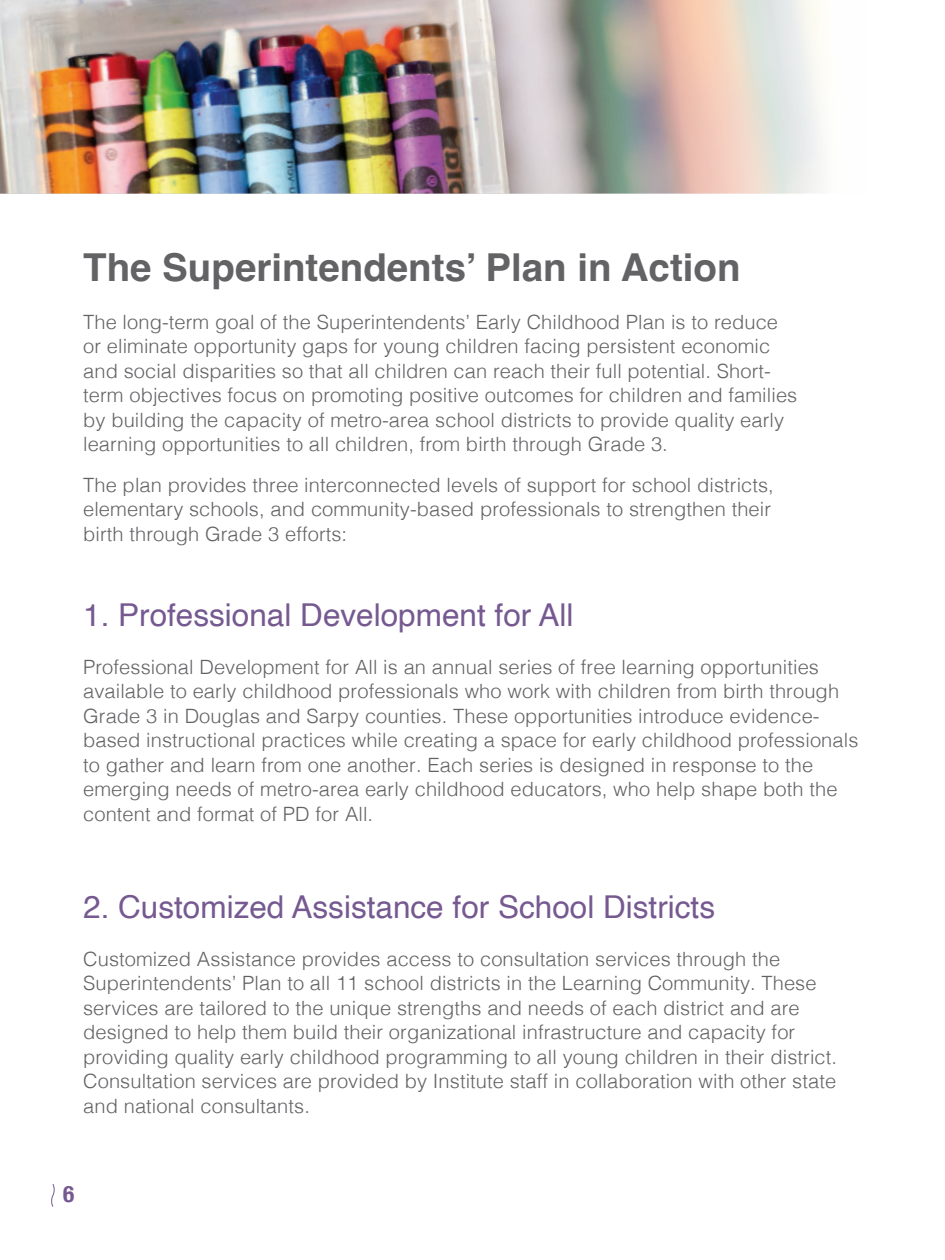
<style>
.page{position:relative;width:945px;height:1260px;background:#fff}
.page>*{position:absolute;margin:0;border:0;box-sizing:border-box;transform-origin:0 0}
.t1{font:700 38.5px "Helvetica";color:#636366}
.t2{font:31.5px "Helvetica";color:#755990}
.t3{font:700 condensed 22.75px "Helvetica Neue";color:#755990}
.t4{font:300 19.6px/24.5px "Helvetica";letter-spacing:.005em;color:#636366}
</style>
<div class="page">
<svg style="left:51px;top:1184px;width:4px;height:23px"></svg>
<img style="left:0;top:0;width:820px;height:194px">
<h1 class="t1" style="left:83px;top:244px;width:659px">The Superintendents’ Plan in Action</h1>
<p class="t4" style="left:83px;top:308px;width:716px">The long-term goal of the Superintendents’ Early Childhood Plan is to reduce or eliminate opportunity gaps for young children facing persistent economic and social disparities so that all children can reach their full potential. Short&shy;term objectives focus on promoting positive outcomes for children and families by building the capacity of metro-area school districts to provide quality early learning opportunities to all children, from birth through Grade 3.</p>
<p class="t4" style="left:83px;top:471px;width:692px">The plan provides three interconnected levels of support for school districts, elementary schools, and community-based professionals to strengthen their birth through Grade 3 efforts:</p>
<h2 class="t2" style="left:83px;top:590px;width:492px">1. Professional Development for All</h2>
<p class="t4" style="left:83px;top:653px;width:777px">Professional Development for All is an annual series of free learning opportunities available to early childhood professionals who work with children from birth through Grade 3 in Douglas and Sarpy counties. These opportunities introduce evidence&shy;based instructional practices while creating a space for early childhood professionals to gather and learn from one another. Each series is designed in response to the emerging needs of metro-area early childhood educators, who help shape both the content and format of PD for All.</p>
<h2 class="t2" style="left:83px;top:883px;width:633px">2. Customized Assistance for School Districts</h2>
<p class="t4" style="left:83px;top:945px;width:755px">Customized Assistance provides access to consultation services through the Superintendents’ Plan to all 11 school districts in the Learning Community. These services are tailored to the unique strengths and needs of each district and are designed to help them build their organizational infrastructure and capacity for providing quality early childhood programming to all young children in their district.<br>Consultation services are provided by Institute staff in collaboration with other state and national consultants.</p>
<p class="t3" style="left:63px;top:1175px;width:13px">6</p>
</div>
